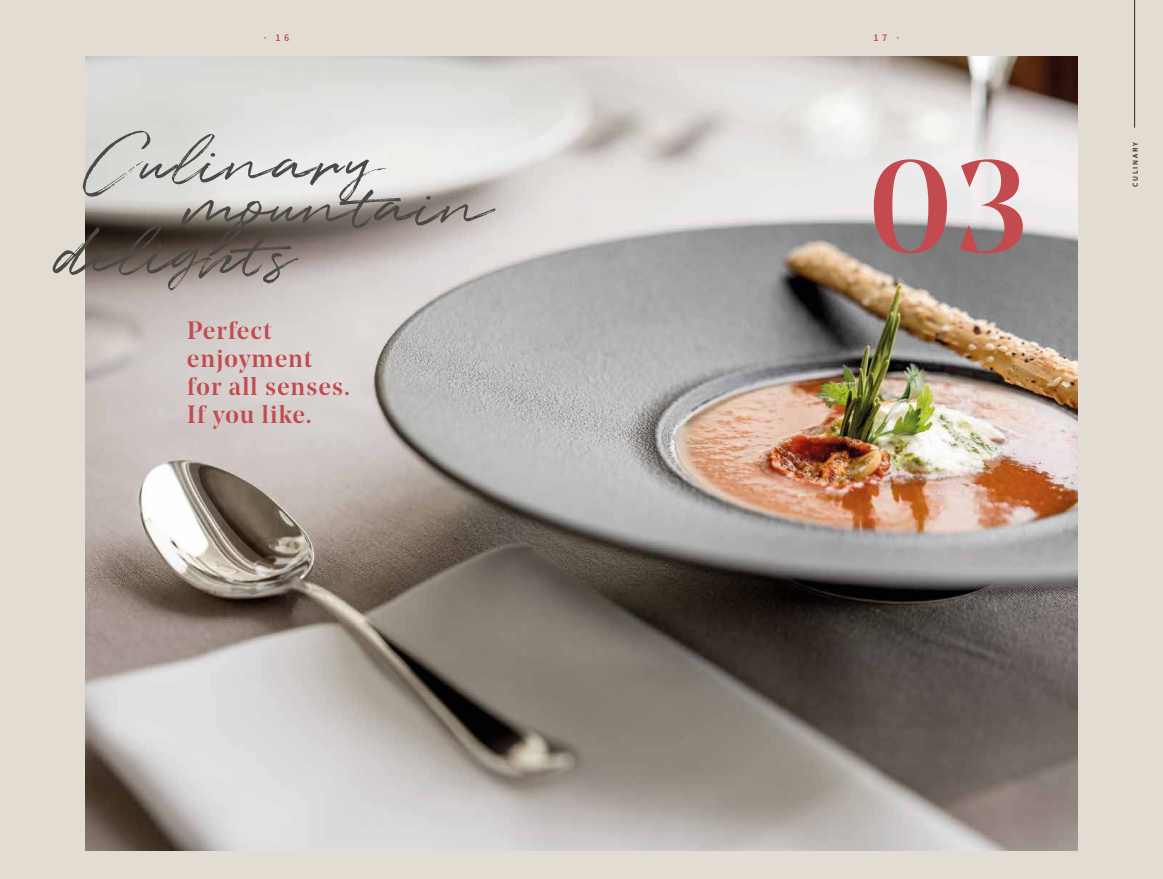
<style>
.page{position:relative;width:1163px;height:879px;background:#fff}
.page>*{position:absolute;margin:0;border:0;box-sizing:border-box;transform-origin:0 0}
.t1{font:500 130px "Noe Display";color:#c34b4f}
.t2{font:70px "Quentin";color:#4a4945}
.t3{font:500 25px/28px "Noe Display";letter-spacing:.05em;color:#c34b4f}
.t4{font:600 10px "Source Sans Pro";color:#c34b4f}
.t5{font:600 7.5px "Source Sans Pro";letter-spacing:.25em;color:#282827}
</style>
<div class="page">
<div style="left:0;top:0;width:1162px;height:879px;background:#e3dcd2"></div>
<img style="left:85px;top:57px;width:992px;height:793px">
<hr style="left:1133px;top:0;width:1px;height:128px;background:#282827">
<p class="t4" style="left:264px;top:31px;width:27px">· 16</p>
<p class="t4" style="left:873px;top:31px;width:27px">1 7 ·</p>
<h2 class="t2" style="left:84px;top:115px;width:299px">Culinary</h2>
<h2 class="t2" style="left:184px;top:158px;width:308px">mountain</h2>
<h2 class="t2" style="left:57px;top:206px;width:250px">delights</h2>
<p class="t3" style="left:187px;top:316px;width:164px">Perfect enjoyment for all senses.<br>If you like.</p>
<h1 class="t1" style="left:867px;top:125px;width:161px">03</h1>
<p class="t5" style="left:1129px;top:187px;width:47px;rotate:-90deg">CULINARY</p>
</div>
